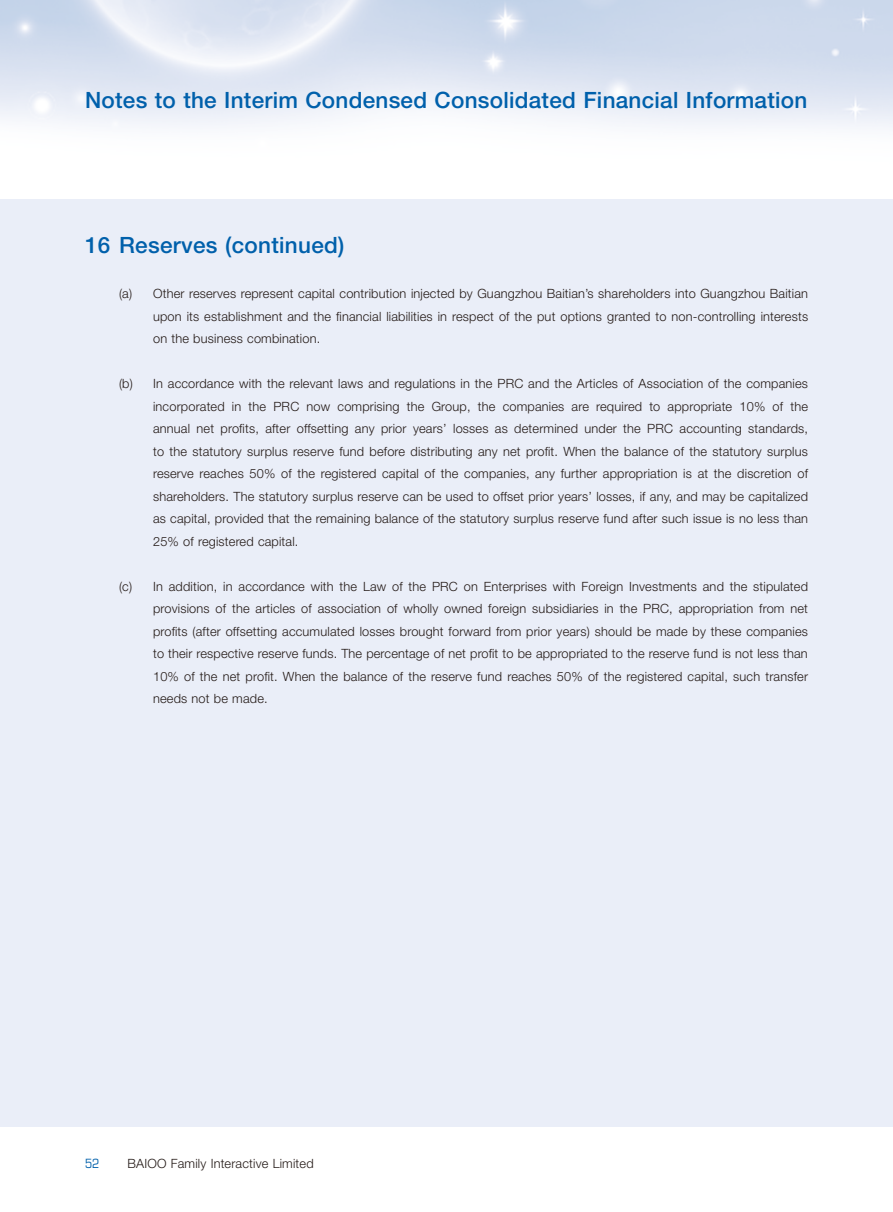
<style>
.page{position:relative;width:893px;height:1212px;background:#fff}
.page>*{position:absolute;margin:0;border:0;box-sizing:border-box;transform-origin:0 0}
.t1{font:500 22.5px "Helvetica Neue";letter-spacing:.01em;color:#0060ab}
.t2{font:300 12.75px/22.5px "Helvetica Neue";letter-spacing:.015em;color:#231916;text-align:justify}
.t3{font:condensed 12.75px "Eurostile";color:#0060ab}
</style>
<div class="page">
<div style="left:0;top:200px;width:893px;height:927px;background:#eaeef8"></div>
<h1 class="t1" style="left:85px;top:86px;width:724px">Notes to the Interim Condensed Consolidated Financial Information</h1>
<h1 class="t1" style="left:85px;top:232px;width:261px">16 Reserves (continued)</h1>
<p class="t2" style="left:153px;top:282px;width:657px;text-indent:-34px">(a) Other reserves represent capital contribution injected by Guangzhou Baitian’s shareholders into Guangzhou Baitian upon its establishment and the financial liabilities in respect of the put options granted to non-controlling interests on the business combination.</p>
<p class="t2" style="left:153px;top:372px;width:656px;text-indent:-34px">(b) In accordance with the relevant laws and regulations in the PRC and the Articles of Association of the companies incorporated in the PRC now comprising the Group, the companies are required to appropriate 10% of the annual net profits, after offsetting any prior years’ losses as determined under the PRC accounting standards, to the statutory surplus reserve fund before distributing any net profit. When the balance of the statutory surplus reserve reaches 50% of the registered capital of the companies, any further appropriation is at the discretion of shareholders. The statutory surplus reserve can be used to offset prior years’ losses, if any, and may be capitalized as capital, provided that the remaining balance of the statutory surplus reserve fund after such issue is no less than 25% of registered capital.</p>
<p class="t2" style="left:153px;top:575px;width:656px;text-indent:-34px">(c) In addition, in accordance with the Law of the PRC on Enterprises with Foreign Investments and the stipulated provisions of the articles of association of wholly owned foreign subsidiaries in the PRC, appropriation from net profits (after offsetting accumulated losses brought forward from prior years) should be made by these companies to their respective reserve funds. The percentage of net profit to be appropriated to the reserve fund is not less than 10% of the net profit. When the balance of the reserve fund reaches 50% of the registered capital, such transfer needs not be made.</p>
<p class="t3" style="left:85px;top:1155px;width:16px">52</p>
<p class="t2" style="left:128px;top:1151px;width:188px">BAIOO Family Interactive Limited</p>
</div>
